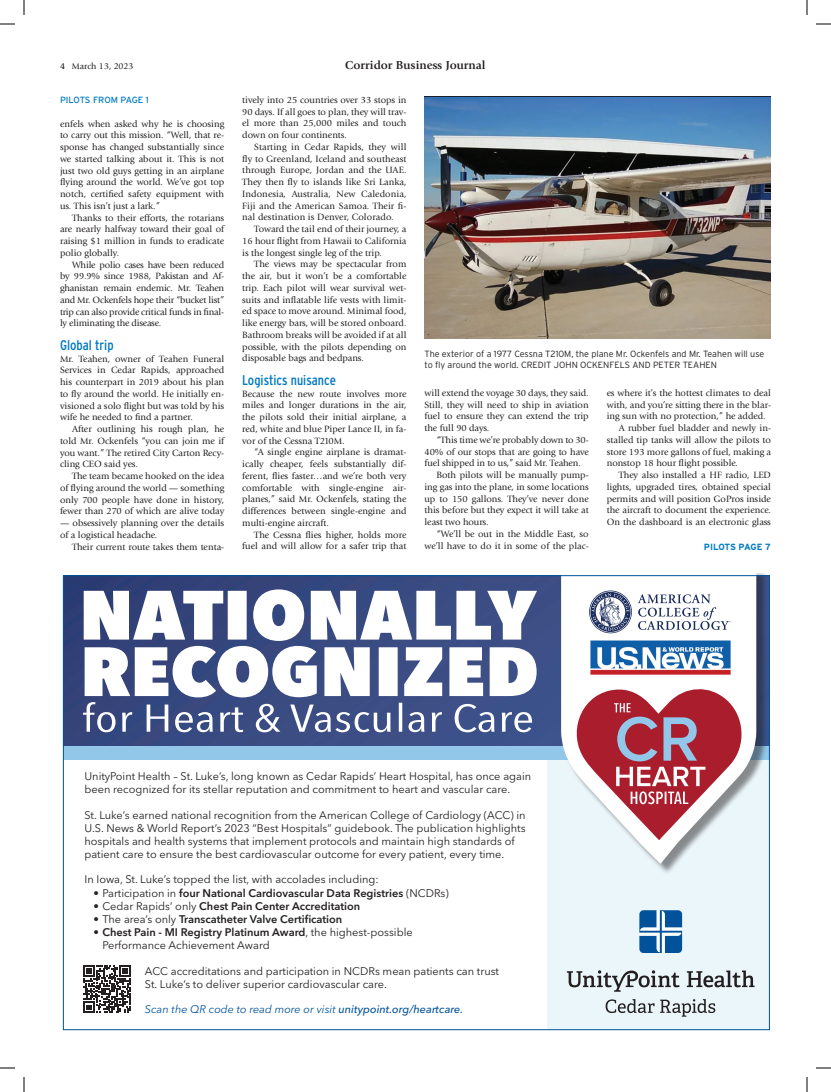
<style>
.page{position:relative;width:831px;height:1092px;background:#fff}
.page>*{position:absolute;margin:0;border:0;box-sizing:border-box;transform-origin:0 0}
.t1{font:14px "Interstate Condensed";color:#0079c2}
.t2{font:700 12px "Giovanni Std";color:#231f20}
.t3{font:11px/13.2px "Avenir Next LT Pro";color:#231f20}
.t4{font:600 11px "Avenir Next LT Pro";color:#231f20}
.t5{font:italic 11px "Avenir Next LT Pro";color:#01529b}
.body_text{font:9.5px/11.8px "Giovanni Std";color:#231f20;text-align:justify}
.cutline{font:300 9px/11px "Interstate";color:#231f20}
.t6{font:9px "Interstate";letter-spacing:-.015em;color:#0079c2}
.t7{font:9px "Giovanni Std";color:#231f20}
.t8{font:700 9px "Interstate";letter-spacing:-.025em;color:#0079c2}
.s1{font-weight:700}
.s2{font-weight:400}
.s3{font-weight:600}
.s4{font-weight:500}
</style>
<div class="page">
<div style="left:547px;top:575px;width:223px;height:455px;background:#ebf6fb"></div>
<div style="left:63px;top:742px;width:707px;height:17px;background:#93c7e9"></div>
<img style="left:65px;top:577px;width:496px;height:168px">
<svg style="left:83px;top:589px;width:454px;height:143px"></svg>
<svg style="left:639px;top:910px;width:43px;height:43px;background:#4681b6"></svg>
<svg style="left:567px;top:970px;width:113px;height:22px"></svg>
<svg style="left:687px;top:971px;width:68px;height:16px"></svg>
<svg style="left:606px;top:999px;width:109px;height:18px"></svg>
<svg style="left:83px;top:965px;width:48px;height:48px"></svg>
<div style="left:563px;top:573px;width:205px;height:302px;background:#231f20;opacity:.5"></div>
<svg style="left:561px;top:573px;width:195px;height:291px;fill:#fff"></svg>
<svg style="left:567px;top:685px;width:180px;height:155px"></svg>
<img style="left:590px;top:640px;width:142px;height:36px">
<svg style="left:589px;top:590px;width:43px;height:44px"></svg>
<svg style="left:589px;top:591px;width:43px;height:42px;background:#9da4b9"></svg>
<svg style="left:638px;top:594px;width:93px;height:36px;background:#d3d6e0"></svg>
<img style="left:424px;top:96px;width:347px;height:243px">
<svg style="left:0;top:24px;width:15px;height:1px"></svg>
<svg style="left:816px;top:24px;width:15px;height:1px"></svg>
<svg style="left:0;top:1068px;width:15px;height:1px"></svg>
<svg style="left:816px;top:1068px;width:15px;height:1px"></svg>
<svg style="left:24px;top:0;width:1px;height:15px"></svg>
<svg style="left:24px;top:1077px;width:1px;height:15px"></svg>
<svg style="left:807px;top:0;width:1px;height:15px"></svg>
<svg style="left:807px;top:1077px;width:1px;height:15px"></svg>
<p class="t7" style="left:60px;top:61px;width:75px"><span class="s1">4</span> March 13, 2023</p>
<p class="t2" style="left:345px;top:58px;width:142px">Corridor Business Journal</p>
<p class="t6" style="left:60px;top:95px;width:91px">PILOTS FROM PAGE 1</p>
<p class="body_text" style="left:60px;top:118px;width:166px">enfels when asked why he is choosing to carry out this mission. “Well, that re&shy;sponse has changed substantially since we started talking about it. This is not just two old guys getting in an airplane flying around the world. We’ve got top notch, certified safety equipment with us. This isn’t just a lark.”</p>
<p class="body_text" style="left:60px;top:212px;width:166px;text-indent:12px">Thanks to their efforts, the rotarians are nearly halfway toward their goal of raising $1 million in funds to eradicate polio globally.</p>
<p class="body_text" style="left:60px;top:259px;width:166px;text-indent:12px">While polio cases have been reduced by 99.9% since 1988, Pakistan and Af&shy;ghanistan remain endemic. Mr. Teahen and Mr. Ockenfels hope their “bucket list” trip can also provide critical funds in final&shy;ly eliminating the disease.</p>
<p class="t1" style="left:60px;top:337px;width:55px">Global trip</p>
<p class="body_text" style="left:60px;top:353px;width:166px">Mr. Teahen, owner of Teahen Funeral Services in Cedar Rapids, approached his counterpart in 2019 about his plan to fly around the world. He initially en&shy;visioned a solo flight but was told by his wife he needed to find a partner.</p>
<p class="body_text" style="left:60px;top:423px;width:166px;text-indent:12px">After outlining his rough plan, he told Mr. Ockenfels “you can join me if you want.” The retired City Carton Recy&shy;cling CEO said yes.</p>
<p class="body_text" style="left:60px;top:470px;width:166px;text-indent:12px">The team became hooked on the idea of flying around the world — something only 700 people have done in history, fewer than 270 of which are alive today</p>
<p class="body_text" style="left:60px;top:517px;width:166px">— obsessively planning over the details of a logistical headache.</p>
<p class="body_text" style="left:72px;top:541px;width:154px">Their current route takes them tenta-</p>
<p class="body_text" style="left:242px;top:94px;width:166px">tively into 25 countries over 33 stops in 90 days. If all goes to plan, they will trav&shy;el more than 25,000 miles and touch down on four continents.</p>
<p class="body_text" style="left:242px;top:141px;width:166px;text-indent:12px">Starting in Cedar Rapids, they will fly to Greenland, Iceland and southeast through Europe, Jordan and the UAE.<br>They then fly to islands like Sri Lanka, Indonesia, Australia, New Caledonia, Fiji and the American Samoa. Their fi&shy;nal destination is Denver, Colorado.</p>
<p class="body_text" style="left:242px;top:223px;width:166px;text-indent:12px">Toward the tail end of their journey, a 16 hour flight from Hawaii to California is the longest single leg of the trip.</p>
<p class="body_text" style="left:242px;top:258px;width:166px;text-indent:12px">The views may be spectacular from the air, but it won’t be a comfortable trip. Each pilot will wear survival wet&shy;suits and inflatable life vests with limit&shy;ed space to move around. Minimal food, like energy bars, will be stored onboard.<br>Bathroom breaks will be avoided if at all possible, with the pilots depending on disposable bags and bedpans.</p>
<p class="t1" style="left:242px;top:372px;width:95px">Logistics nuisance</p>
<p class="body_text" style="left:242px;top:388px;width:166px">Because the new route involves more miles and longer durations in the air, the pilots sold their initial airplane, a red, white and blue Piper Lance II, in fa&shy;vor of the Cessna T210M.</p>
<p class="body_text" style="left:242px;top:446px;width:166px;text-indent:12px">“A single engine airplane is dramat&shy;ically cheaper, feels substantially dif&shy;ferent, flies faster…and we’re both very comfortable with single-engine air&shy;planes,” said Mr. Ockenfels, stating the differences between single-engine and multi-engine aircraft.</p>
<p class="body_text" style="left:242px;top:529px;width:166px;text-align:right">The Cessna flies higher, holds more fuel and will allow for a safer trip that</p>
<p class="cutline" style="left:424px;top:349px;width:341px">The exterior of a 1977 Cessna T210M, the plane Mr. Ockenfels and Mr. Teahen will use to fly around the world. CREDIT JOHN OCKENFELS AND PETER TEAHEN</p>
<p class="body_text" style="left:424px;top:387px;width:166px">will extend the voyage 30 days, they said.<br>Still, they will need to ship in aviation fuel to ensure they can extend the trip the full 90 days.</p>
<p class="body_text" style="left:424px;top:434px;width:166px;text-indent:12px">“This time we’re probably down to 30- 40% of our stops that are going to have fuel shipped in to us,” said Mr. Teahen.</p>
<p class="body_text" style="left:424px;top:469px;width:166px;text-indent:12px">Both pilots will be manually pump&shy;ing gas into the plane, in some locations up to 150 gallons. They’ve never done this before but they expect it will take at least two hours.</p>
<p class="body_text" style="left:424px;top:528px;width:166px;text-align:right">“We’ll be out in the Middle East, so we’ll have to do it in some of the plac-</p>
<p class="body_text" style="left:607px;top:387px;width:166px">es where it’s the hottest climates to deal with, and you’re sitting there in the blar&shy;ing sun with no protection,” he added.</p>
<p class="body_text" style="left:607px;top:422px;width:166px;text-indent:12px">A rubber fuel bladder and newly in&shy;stalled tip tanks will allow the pilots to store 193 more gallons of fuel, making a nonstop 18 hour flight possible.</p>
<p class="body_text" style="left:607px;top:469px;width:166px;text-indent:12px">They also installed a HF radio, LED lights, upgraded tires, obtained special permits and will position GoPros inside the aircraft to document the experience.<br>On the dashboard is an electronic glass</p>
<p class="t8" style="left:704px;top:542px;width:69px">PILOTS PAGE 7</p>
<p class="t3" style="left:84px;top:770px;width:448px">UnityPoint Health – St. Luke’s, long known as Cedar Rapids’ Heart Hospital, has once again been recognized for its stellar reputation and commitment to heart and vascular care.</p>
<p class="t3" style="left:84px;top:808px;width:443px">St. Luke’s earned national recognition from the American College of Cardiology (ACC) in U.S. News &amp; World Report’s 2023 “Best Hospitals” guidebook. The publication highlights hospitals and health systems that implement protocols and maintain high standards of patient care to ensure the best cardiovascular outcome for every patient, every time.</p>
<p class="t3" style="left:84px;top:873px;width:296px">In Iowa, St. Luke’s topped the list, with accolades including:</p>
<p class="t4" style="left:93px;top:886px;width:357px"><span class="s2">• Participation in</span> four National Cardiovascular Data Registries <span class="s2">(NCDRs)</span></p>
<p class="t4" style="left:93px;top:899px;width:268px"><span class="s2">• Cedar Rapids’ only</span> Chest Pain Center Accreditation</p>
<p class="t4" style="left:93px;top:912px;width:250px"><span class="s2">• The area’s only</span> Transcatheter Valve Certification</p>
<p class="t3" style="left:102px;top:926px;width:312px;text-indent:-9px"><span class="s3">• Chest Pain - MI Registry Platinum Award</span>, the highest-possible<br>Performance Achievement Award</p>
<p class="t3" style="left:145px;top:964px;width:356px">ACC accreditations and participation in NCDRs mean patients can trust<br>St. Luke’s to deliver superior cardiovascular care.</p>
<p class="t5" style="left:145px;top:1003px;width:320px">Scan the QR code to read more or visit <span class="s4">unitypoint.org/heartcare.</span></p>
</div>
